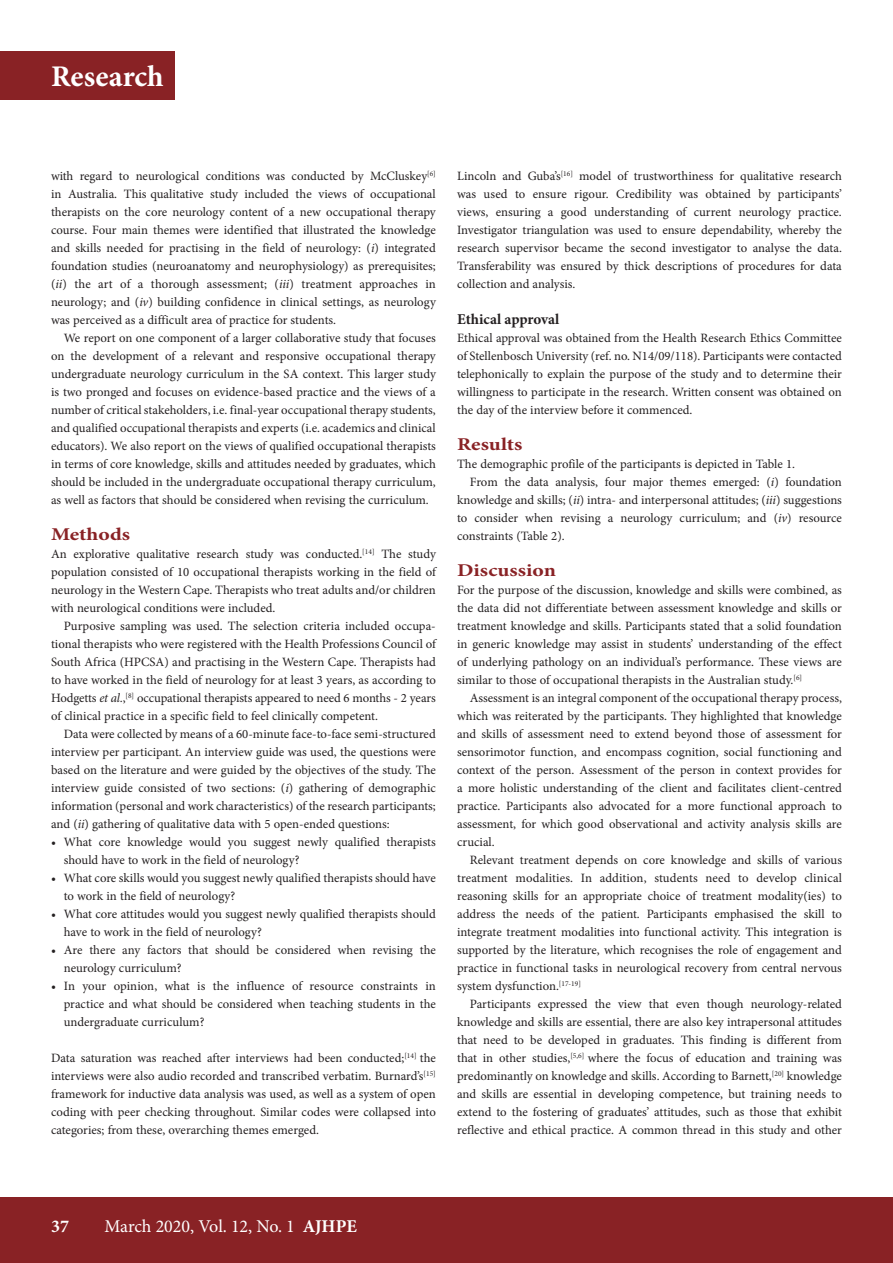
<style>
.page{position:relative;width:893px;height:1263px;background:#fff}
.page>*{position:absolute;margin:0;border:0;box-sizing:border-box;transform-origin:0 0}
.t1{font:700 30px "Minion Pro";color:#fff}
.t2{font:18px "Minion Pro";letter-spacing:-.005em;color:#fff}
.B_HEAD{font:700 18px "Minion Pro";color:#892225;scale:1.2 1}
.t3{font:700 18px "Minion Pro";color:#fff}
.C_HEAD{font:700 15px "Minion Pro";color:#231f20}
.BODY_TEXT_INDENT{font:12.75px/18px "Minion Pro";color:#231f20;text-align:justify}
.BODY_TEXT_1ST_PARAGR{font:12.75px/18px "Minion Pro";color:#231f20;text-align:justify}
.s1{font-style:italic}
.s2{font-weight:700}
</style>
<div class="page">
<div style="left:0;top:1197px;width:893px;height:66px;background:#892225"></div>
<div style="left:0;top:51px;width:174px;height:49px;background:#892225"></div>
<h1 class="t1" style="left:51px;top:56px;width:114px">Research</h1>
<p class="BODY_TEXT_INDENT" style="left:51px;top:167px;width:386px">with regard to neurological conditions was conducted by McCluskey<sup>[6] </sup>in Australia. This qualitative study included the views of occupational therapists on the core neurology content of a new occupational therapy course. Four main themes were identified that illustrated the knowledge and skills needed for practising in the field of neurology: (<span class="s1">i</span>) integrated foundation studies (neuroanatomy and neurophysiology) as prerequisites; (<span class="s1">ii</span>) the art of a thorough assessment; (<span class="s1">iii</span>) treatment approaches in neurology; and (<span class="s1">iv</span>) building confidence in clinical settings, as neurology was perceived as a difficult area of practice for students.</p>
<p class="BODY_TEXT_INDENT" style="left:51px;top:329px;width:386px;text-indent:13px">We report on one component of a larger collaborative study that focuses on the development of a relevant and responsive occupational therapy undergraduate neurology curriculum in the SA context. This larger study is two pronged and focuses on evidence-based practice and the views of a number of critical stakeholders, i.e. final-year occupational therapy students, and qualified occupational therapists and experts (i.e. academics and clinical educators). We also report on the views of qualified occupational therapists in terms of core knowledge, skills and attitudes needed by graduates, which should be included in the undergraduate occupational therapy curriculum, as well as factors that should be considered when revising the curriculum.</p>
<h2 class="B_HEAD" style="left:51px;top:522px;width:67px">Methods</h2>
<p class="BODY_TEXT_1ST_PARAGR" style="left:51px;top:545px;width:386px">An explorative qualitative research study was conducted.<sup>[14]</sup> The study population consisted of 10 occupational therapists working in the field of neurology in the Western Cape. Therapists who treat adults and/or children with neurological conditions were included.</p>
<p class="BODY_TEXT_INDENT" style="left:51px;top:617px;width:386px;text-indent:13px">Purposive sampling was used. The selection criteria included occupa&shy;tional therapists who were registered with the Health Professions Council of South Africa (HPCSA) and practising in the Western Cape. Therapists had to have worked in the field of neurology for at least 3 years, as according to Hodgetts <span class="s1">et al.</span>,<sup>[8]</sup> occupational therapists appeared to need 6 months - 2 years of clinical practice in a specific field to feel clinically competent.</p>
<p class="BODY_TEXT_INDENT" style="left:51px;top:725px;width:386px;text-indent:13px">Data were collected by means of a 60-minute face-to-face semi-structured interview per participant. An interview guide was used, the questions were based on the literature and were guided by the objectives of the study. The interview guide consisted of two sections: (<span class="s1">i</span>) gathering of demographic information (personal and work characteristics) of the research participants; and (<span class="s1">ii</span>) gathering of qualitative data with 5 open-ended questions:</p>
<p class="BODY_TEXT_INDENT" style="left:64px;top:833px;width:374px;text-indent:-13px">• What core knowledge would you suggest newly qualified therapists should have to work in the field of neurology?</p>
<p class="BODY_TEXT_INDENT" style="left:64px;top:869px;width:374px;text-indent:-13px">• What core skills would you suggest newly qualified therapists should have to work in the field of neurology?</p>
<p class="BODY_TEXT_INDENT" style="left:64px;top:905px;width:374px;text-indent:-13px">• What core attitudes would you suggest newly qualified therapists should have to work in the field of neurology?</p>
<p class="BODY_TEXT_INDENT" style="left:64px;top:941px;width:374px;text-indent:-13px">• Are there any factors that should be considered when revising the neurology curriculum?</p>
<p class="BODY_TEXT_INDENT" style="left:64px;top:977px;width:374px;text-indent:-13px">• In your opinion, what is the influence of resource constraints in practice and what should be considered when teaching students in the undergraduate curriculum?</p>
<p class="BODY_TEXT_1ST_PARAGR" style="left:51px;top:1049px;width:386px">Data saturation was reached after interviews had been conducted;<sup>[14]</sup> the interviews were also audio recorded and transcribed verbatim. Burnard’s<sup>[15] </sup>framework for inductive data analysis was used, as well as a system of open coding with peer checking throughout. Similar codes were collapsed into categories; from these, overarching themes emerged.</p>
<p class="BODY_TEXT_1ST_PARAGR" style="left:457px;top:167px;width:386px">Lincoln and Guba’s<sup>[16]</sup> model of trustworthiness for qualitative research was used to ensure rigour. Credibility was obtained by participants’ views, ensuring a good understanding of current neurology practice.<br>Investigator triangulation was used to ensure dependability, whereby the research supervisor became the second investigator to analyse the data.<br>Transferability was ensured by thick descriptions of procedures for data collection and analysis.</p>
<h3 class="C_HEAD" style="left:457px;top:309px;width:104px">Ethical approval</h3>
<p class="BODY_TEXT_1ST_PARAGR" style="left:457px;top:329px;width:386px">Ethical approval was obtained from the Health Research Ethics Committee of Stellenbosch University (ref. no. N14/09/118). Participants were contacted telephonically to explain the purpose of the study and to determine their willingness to participate in the research. Written consent was obtained on the day of the interview before it commenced.</p>
<h2 class="B_HEAD" style="left:457px;top:432px;width:56px">Results</h2>
<p class="BODY_TEXT_1ST_PARAGR" style="left:457px;top:455px;width:339px">The demographic profile of the participants is depicted in Table 1.</p>
<p class="BODY_TEXT_INDENT" style="left:457px;top:473px;width:386px;text-indent:13px">From the data analysis, four major themes emerged: (<span class="s1">i</span>) foundation knowledge and skills; (<span class="s1">ii</span>) intra- and interpersonal attitudes; (<span class="s1">iii</span>) suggestions to consider when revising a neurology curriculum; and (<span class="s1">iv</span>) resource constraints (Table 2).</p>
<h2 class="B_HEAD" style="left:457px;top:558px;width:84px">Discussion</h2>
<p class="BODY_TEXT_1ST_PARAGR" style="left:457px;top:581px;width:386px">For the purpose of the discussion, knowledge and skills were combined, as the data did not differentiate between assessment knowledge and skills or treatment knowledge and skills. Participants stated that a solid foundation in generic knowledge may assist in students’ understanding of the effect of underlying pathology on an individual’s performance. These views are similar to those of occupational therapists in the Australian study.<sup>[6]</sup></p>
<p class="BODY_TEXT_INDENT" style="left:457px;top:689px;width:386px;text-indent:13px">Assessment is an integral component of the occupational therapy process, which was reiterated by the participants. They highlighted that knowledge and skills of assessment need to extend beyond those of assessment for sensorimotor function, and encompass cognition, social functioning and context of the person. Assessment of the person in context provides for a more holistic understanding of the client and facilitates client-centred practice. Participants also advocated for a more functional approach to assessment, for which good observational and activity analysis skills are crucial.</p>
<p class="BODY_TEXT_INDENT" style="left:457px;top:851px;width:386px;text-indent:13px">Relevant treatment depends on core knowledge and skills of various treatment modalities. In addition, students need to develop clinical reasoning skills for an appropriate choice of treatment modality(ies) to address the needs of the patient. Participants emphasised the skill to integrate treatment modalities into functional activity. This integration is supported by the literature, which recognises the role of engagement and practice in functional tasks in neurological recovery from central nervous system dysfunction.<sup>[17-19]</sup></p>
<p class="BODY_TEXT_INDENT" style="left:457px;top:995px;width:386px;text-indent:13px">Participants expressed the view that even though neurology-related knowledge and skills are essential, there are also key intrapersonal attitudes that need to be developed in graduates. This finding is different from that in other studies,<sup>[5,6]</sup> where the focus of education and training was predominantly on knowledge and skills. According to Barnett,<sup>[20]</sup> knowledge and skills are essential in developing competence, but training needs to extend to the fostering of graduates’ attitudes, such as those that exhibit reflective and ethical practice. A common thread in this study and other</p>
<h2 class="t3" style="left:51px;top:1213px;width:20px">37</h2>
<h2 class="t2" style="left:105px;top:1214px;width:254px">March 2020, Vol. 12, No. 1 <span class="s2">AJHPE</span></h2>
</div>
